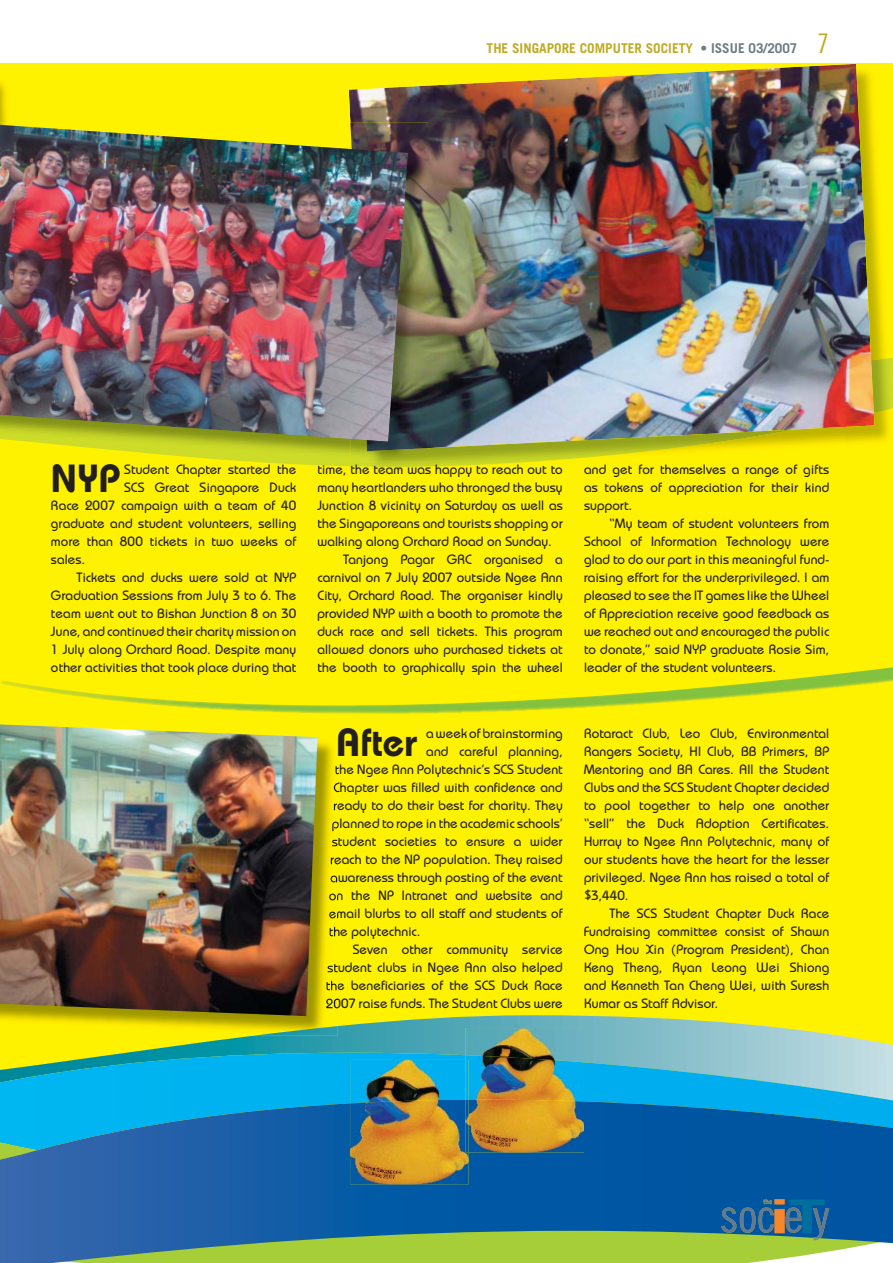
<style>
.page{position:relative;width:893px;height:1263px;background:#fff}
.page>*{position:absolute;margin:0;border:0;box-sizing:border-box;transform-origin:0 0}
.t1{font:600 39.15px "Bauhaus";color:#231f20}
.t2{font:500 13.5px/18px "Bauhaus";letter-spacing:.01em;color:#231f20;text-align:justify}
.t3{font:700 13.5px "Trade Gothic";color:#bfab24}
.s1{color:#6b7a83}
.s2{font-family:"Trade Gothic Cond Eighteen";font-weight:400;font-size:27px}
</style>
<div class="page">
<div style="left:0;top:64px;width:892px;height:1139px;background:#fff200"></div>
<svg style="left:244px;top:461px;width:106px;height:5px"></svg>
<img style="left:350px;top:358px;width:542px;height:109px">
<img style="left:349px;top:64px;width:525px;height:384px">
<svg style="left:125px;top:1015px;width:767px;height:38px"></svg>
<svg style="left:0;top:1053px;width:892px;height:48px;background:#32b8db"></svg>
<svg style="left:0;top:1101px;width:892px;height:162px;background:#27769d"></svg>
<svg style="left:721px;top:1199px;width:108px;height:41px;background:#3a7088"></svg>
<img style="left:465px;top:1028px;width:119px;height:27px">
<img style="left:465px;top:1055px;width:119px;height:45px">
<img style="left:468px;top:1100px;width:116px;height:52px">
<img style="left:0;top:737px;width:337px;height:299px">
<img style="left:253px;top:1026px;width:84px;height:10px">
<svg style="left:335px;top:765px;width:2px;height:12px"></svg>
<svg style="left:334px;top:783px;width:3px;height:12px"></svg>
<svg style="left:334px;top:801px;width:3px;height:12px"></svg>
<svg style="left:332px;top:819px;width:5px;height:12px"></svg>
<svg style="left:332px;top:837px;width:5px;height:9px"></svg>
<svg style="left:331px;top:855px;width:6px;height:12px"></svg>
<svg style="left:331px;top:873px;width:6px;height:12px"></svg>
<svg style="left:329px;top:891px;width:8px;height:9px"></svg>
<svg style="left:329px;top:909px;width:8px;height:9px"></svg>
<svg style="left:329px;top:927px;width:8px;height:12px"></svg>
<svg style="left:328px;top:963px;width:9px;height:12px"></svg>
<svg style="left:326px;top:981px;width:11px;height:9px"></svg>
<svg style="left:326px;top:999px;width:11px;height:9px"></svg>
<img style="left:0;top:724px;width:317px;height:293px">
<img style="left:350px;top:1060px;width:115px;height:40px">
<img style="left:350px;top:1100px;width:118px;height:84px">
<img style="left:465px;top:1060px;width:3px;height:92px">
<img style="left:0;top:82px;width:7px;height:39px">
<img style="left:33px;top:442px;width:317px;height:19px">
<img style="left:350px;top:451px;width:78px;height:10px">
<img style="left:350px;top:123px;width:78px;height:328px">
<img style="left:0;top:121px;width:408px;height:321px">
<img style="left:1px;top:667px;width:891px;height:47px">
<p class="t3" style="left:487px;top:43px;width:344px">THE SINGAPORE COMPUTER SOCIETY <span class="s1">• ISSUE 03/2007</span> <span class="s2">7</span></p>
<h1 class="t1" style="left:51px;top:465px;width:71px">NYP</h1>
<p class="t2" style="left:124px;top:462px;width:174px">Student Chapter started the</p>
<p class="t2" style="left:124px;top:480px;width:174px">SCS Great Singapore Duck</p>
<p class="t2" style="left:51px;top:498px;width:247px">Race 2007 campaign with a team of 40</p>
<p class="t2" style="left:51px;top:516px;width:247px">graduate and student volunteers, selling</p>
<p class="t2" style="left:51px;top:534px;width:247px">more than 800 tickets in two weeks of</p>
<p class="t2" style="left:51px;top:552px;width:36px">sales.</p>
<p class="t2" style="left:76px;top:570px;width:221px">Tickets and ducks were sold at NYP</p>
<p class="t2" style="left:51px;top:588px;width:247px">Graduation Sessions from July 3 to 6. The</p>
<p class="t2" style="left:51px;top:606px;width:247px">team went out to Bishan Junction 8 on 30</p>
<p class="t2" style="left:51px;top:624px;width:247px">June, and continued their charity mission on</p>
<p class="t2" style="left:51px;top:642px;width:247px">1 July along Orchard Road. Despite many</p>
<p class="t2" style="left:51px;top:660px;width:247px">other activities that took place during that</p>
<p class="t2" style="left:317px;top:462px;width:247px">time, the team was happy to reach out to</p>
<p class="t2" style="left:317px;top:480px;width:247px">many heartlanders who thronged the busy</p>
<p class="t2" style="left:317px;top:498px;width:247px">Junction 8 vicinity on Saturday as well as</p>
<p class="t2" style="left:317px;top:516px;width:247px">the Singaporeans and tourists shopping or</p>
<p class="t2" style="left:317px;top:534px;width:236px">walking along Orchard Road on Sunday.</p>
<p class="t2" style="left:343px;top:552px;width:221px">Tanjong Pagar GRC organised a</p>
<p class="t2" style="left:317px;top:570px;width:247px">carnival on 7 July 2007 outside Ngee Ann</p>
<p class="t2" style="left:317px;top:588px;width:247px">City, Orchard Road. The organiser kindly</p>
<p class="t2" style="left:317px;top:606px;width:247px">provided NYP with a booth to promote the</p>
<p class="t2" style="left:317px;top:624px;width:247px">duck race and sell tickets. This program</p>
<p class="t2" style="left:317px;top:642px;width:247px">allowed donors who purchased tickets at</p>
<p class="t2" style="left:317px;top:660px;width:247px">the booth to graphically spin the wheel</p>
<p class="t2" style="left:584px;top:462px;width:247px">and get for themselves a range of gifts as tokens of appreciation for their kind support.</p>
<p class="t2" style="left:584px;top:516px;width:247px;text-indent:26px">“My team of student volunteers from School of Information Technology were glad to do our part in this meaningful fund&shy;raising effort for the underprivileged. I am pleased to see the IT games like the Wheel of Appreciation receive good feedback as we reached out and encouraged the public to donate,” said NYP graduate Rosie Sim, leader of the student volunteers.</p>
<h1 class="t1" style="left:336px;top:729px;width:83px">After</h1>
<p class="t2" style="left:426px;top:726px;width:138px">a week of brainstorming</p>
<p class="t2" style="left:426px;top:744px;width:138px">and careful planning,</p>
<p class="t2" style="left:335px;top:762px;width:229px">the Ngee Ann Polytechnic’s SCS Student</p>
<p class="t2" style="left:333px;top:780px;width:231px">Chapter was filled with confidence and</p>
<p class="t2" style="left:333px;top:798px;width:231px">ready to do their best for charity. They</p>
<p class="t2" style="left:332px;top:816px;width:233px">planned to rope in the academic schools’</p>
<p class="t2" style="left:332px;top:834px;width:232px">student societies to ensure a wider</p>
<p class="t2" style="left:330px;top:852px;width:234px">reach to the NP population. They raised</p>
<p class="t2" style="left:330px;top:870px;width:234px">awareness through posting of the event</p>
<p class="t2" style="left:329px;top:888px;width:235px">on the NP Intranet and website and</p>
<p class="t2" style="left:329px;top:906px;width:235px">email blurbs to all staff and students of</p>
<p class="t2" style="left:329px;top:924px;width:93px">the polytechnic.</p>
<p class="t2" style="left:353px;top:942px;width:211px">Seven other community service</p>
<p class="t2" style="left:327px;top:960px;width:237px">student clubs in Ngee Ann also helped</p>
<p class="t2" style="left:326px;top:978px;width:238px">the beneficiaries of the SCS Duck Race</p>
<p class="t2" style="left:326px;top:996px;width:238px">2007 raise funds. The Student Clubs were</p>
<p class="t2" style="left:584px;top:726px;width:247px">Rotaract Club, Leo Club, Environmental Rangers Society, HI Club, BB Primers, BP Mentoring and BA Cares. All the Student Clubs and the SCS Student Chapter decided to pool together to help one another “sell” the Duck Adoption Certificates.<br>Hurray to Ngee Ann Polytechnic, many of our students have the heart for the lesser privileged. Ngee Ann has raised a total of $3,440.</p>
<p class="t2" style="left:584px;top:906px;width:247px;text-indent:26px">The SCS Student Chapter Duck Race Fundraising committee consist of Shawn Ong Hou Xin (Program President), Chan Keng Theng, Ryan Leong Wei Shiong and Kenneth Tan Cheng Wei, with Suresh Kumar as Staff Advisor.</p>
</div>
